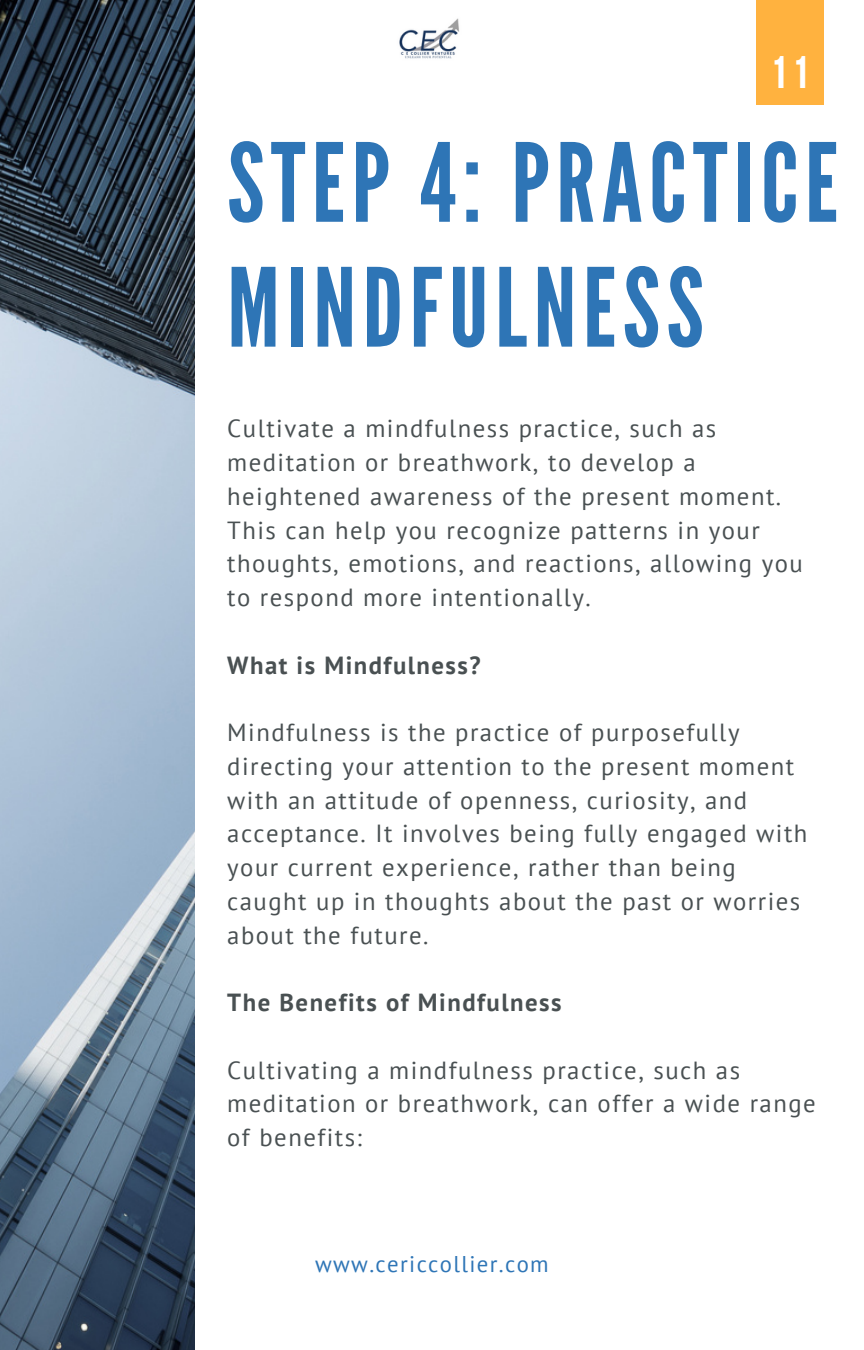
<style>
.page{position:relative;width:864px;height:1350px;background:#fff}
.page>*{position:absolute;margin:0;border:0;box-sizing:border-box;transform-origin:0 0}
.t1{font:108.67px/124.9px "League Gothic";letter-spacing:.06em;color:#2e75b6}
.t2{font:700 45.45px "Bebas Neue";color:#fff}
.t3{font:24.75px/33.8px "PT Sans";letter-spacing:.06em;color:#495052}
.t4{font:700 24.75px "PT Sans";letter-spacing:.06em;color:#495052}
.t5{font:22.72px "PT Sans";letter-spacing:.06em;color:#2e75b6}
</style>
<div class="page">
<img style="left:0;top:0;width:194px;height:1350px">
<div style="left:756px;top:0;width:67px;height:105px;background:#ffb23f"></div>
<img style="left:399px;top:18px;width:60px;height:41px">
<h2 class="t2" style="left:770px;top:54px;width:41px">11</h2>
<h1 class="t1" style="left:227px;top:123px;width:613px">STEP 4: PRACTICE<br>MINDFULNESS</h1>
<p class="t3" style="left:227px;top:411px;width:577px">Cultivate a mindfulness practice, such as meditation or breathwork, to develop a heightened awareness of the present moment.<br>This can help you recognize patterns in your thoughts, emotions, and reactions, allowing you to respond more intentionally.</p>
<p class="t4" style="left:227px;top:648px;width:255px">What is Mindfulness?</p>
<p class="t3" style="left:227px;top:715px;width:582px">Mindfulness is the practice of purposefully directing your attention to the present moment with an attitude of openness, curiosity, and acceptance. It involves being fully engaged with your current experience, rather than being caught up in thoughts about the past or worries about the future.</p>
<p class="t4" style="left:227px;top:986px;width:336px">The Benefits of Mindfulness</p>
<p class="t3" style="left:227px;top:1053px;width:590px">Cultivating a mindfulness practice, such as meditation or breathwork, can offer a wide range of benefits:</p>
<p class="t5" style="left:315px;top:1249px;width:235px">www.cericcollier.com</p>
</div>
